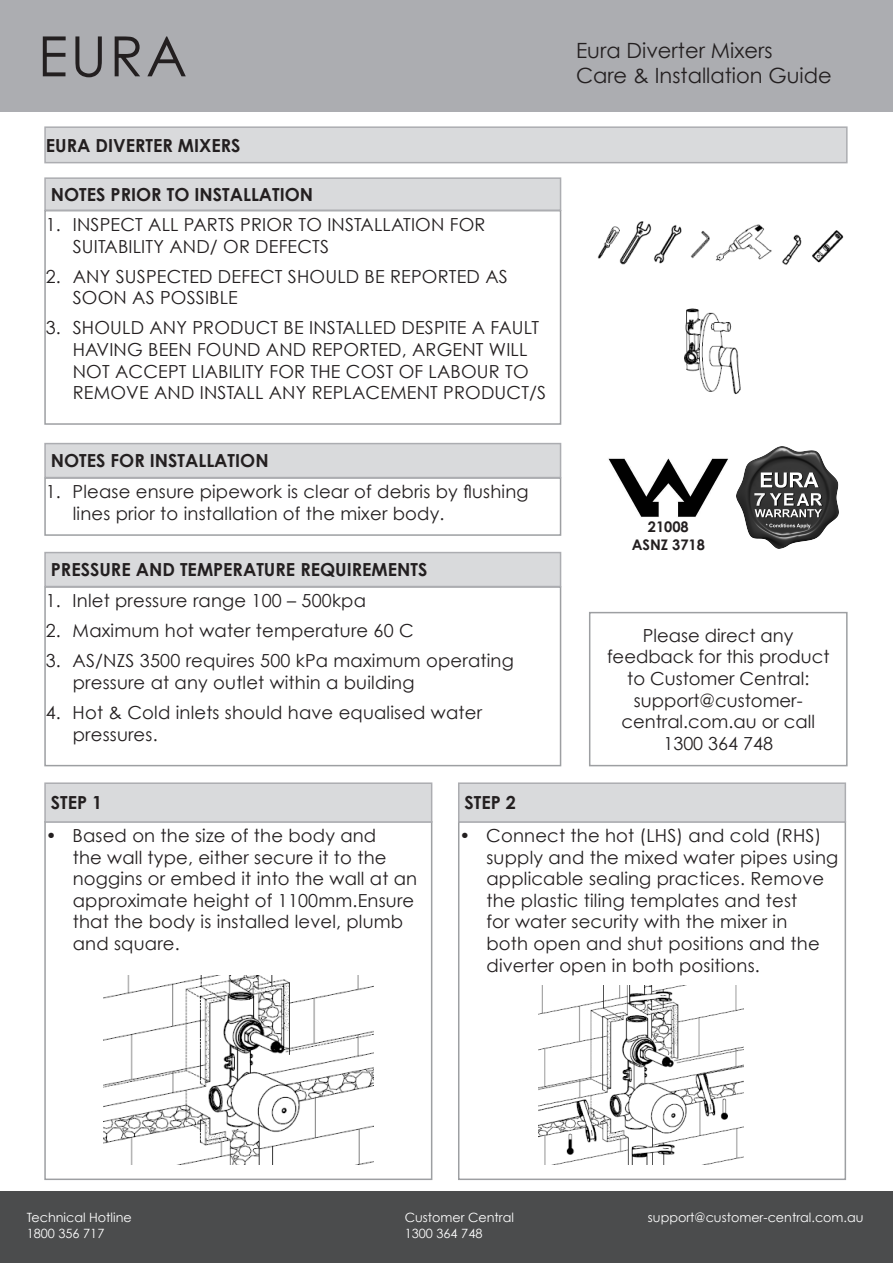
<style>
.page{position:relative;width:893px;height:1263px;background:#fff}
.page>*{position:absolute;margin:0;border:0;box-sizing:border-box;transform-origin:0 0}
.t1{font:55.5px "Century Gothic";color:#231f20}
.t2{font:21px "Century Gothic";color:#231f20}
.t3{font:18px/21.6px "Century Gothic";letter-spacing:.01em;color:#231f20}
.t4{font:700 18px "Century Gothic";color:#231f20}
.t5{font:700 14.55px "Century Gothic";color:#231f20}
.t6{font:12.75px "Century Gothic";color:#fff}
</style>
<div class="page">
<div style="left:44px;top:210px;width:517px;height:215px;border:2px solid #9d9fa2"></div>
<div style="left:45px;top:127px;width:802px;height:36px;background:#d9dadc"></div>
<div style="left:44px;top:126px;width:804px;height:37px;border:2px solid #acadb1"></div>
<div style="left:45px;top:178px;width:516px;height:32px;background:#d9dadc"></div>
<div style="left:44px;top:177px;width:517px;height:34px;border:2px solid #acadb1"></div>
<div style="left:44px;top:477px;width:517px;height:59px;border:2px solid #9d9fa2"></div>
<div style="left:45px;top:444px;width:516px;height:33px;background:#d9dadc"></div>
<div style="left:44px;top:443px;width:517px;height:35px;border:2px solid #acadb1"></div>
<div style="left:44px;top:586px;width:517px;height:180px;border:2px solid #9d9fa2"></div>
<div style="left:45px;top:553px;width:516px;height:33px;background:#d9dadc"></div>
<div style="left:44px;top:552px;width:517px;height:35px;border:2px solid #acadb1"></div>
<div style="left:44px;top:821px;width:388px;height:359px;border:2px solid #9d9fa2"></div>
<div style="left:45px;top:783px;width:387px;height:39px;background:#d9dadc"></div>
<div style="left:44px;top:782px;width:388px;height:41px;border:2px solid #acadb1"></div>
<div style="left:458px;top:821px;width:388px;height:359px;border:2px solid #9d9fa2"></div>
<div style="left:459px;top:783px;width:386px;height:39px;background:#d9dadc"></div>
<div style="left:458px;top:782px;width:388px;height:41px;border:2px solid #acadb1"></div>
<div style="left:589px;top:612px;width:259px;height:154px;border:2px solid #9d9fa2"></div>
<img style="left:597px;top:221px;width:247px;height:44px">
<img style="left:103px;top:976px;width:270px;height:188px">
<img style="left:539px;top:985px;width:205px;height:179px">
<div style="left:0;top:0;width:893px;height:111px;background:#acadb1"></div>
<div style="left:0;top:1191px;width:893px;height:72px;background:#4b4c4d"></div>
<img style="left:608px;top:458px;width:120px;height:59px">
<img style="left:684px;top:308px;width:57px;height:87px">
<img style="left:737px;top:446px;width:102px;height:103px">
<p class="t1" style="left:38px;top:22px;width:151px">EURA</p>
<p class="t4" style="left:46px;top:134px;width:196px">EURA DIVERTER MIXERS</p>
<p class="t4" style="left:51px;top:183px;width:264px">NOTES PRIOR TO INSTALLATION</p>
<p class="t3" style="left:73px;top:213px;width:414px;text-indent:-27px">1. INSPECT ALL PARTS PRIOR TO INSTALLATION FOR<br>SUITABILITY AND/ OR DEFECTS</p>
<p class="t3" style="left:73px;top:265px;width:436px;text-indent:-27px">2. ANY SUSPECTED DEFECT SHOULD BE REPORTED AS<br>SOON AS POSSIBLE</p>
<p class="t3" style="left:73px;top:317px;width:475px;text-indent:-27px">3. SHOULD ANY PRODUCT BE INSTALLED DESPITE A FAULT HAVING BEEN FOUND AND REPORTED, ARGENT WILL NOT ACCEPT LIABILITY FOR THE COST OF LABOUR TO REMOVE AND INSTALL ANY REPLACEMENT PRODUCT/S</p>
<p class="t4" style="left:51px;top:449px;width:219px">NOTES FOR INSTALLATION</p>
<p class="t3" style="left:73px;top:481px;width:457px;text-indent:-27px">1. Please ensure pipework is clear of debris by flushing lines prior to installation of the mixer body.</p>
<p class="t4" style="left:51px;top:558px;width:378px">PRESSURE AND TEMPERATURE REQUIREMENTS</p>
<p class="t3" style="left:46px;top:590px;width:322px">1. Inlet pressure range 100 – 500kpa</p>
<p class="t3" style="left:46px;top:620px;width:369px">2. Maximum hot water temperature 60 C</p>
<p class="t3" style="left:73px;top:650px;width:442px;text-indent:-27px">3. AS/NZS 3500 requires 500 kPa maximum operating pressure at any outlet within a building</p>
<p class="t3" style="left:73px;top:702px;width:411px;text-indent:-27px">4. Hot &amp; Cold inlets should have equalised water pressures.</p>
<p class="t4" style="left:51px;top:791px;width:53px">STEP 1</p>
<p class="t4" style="left:464px;top:791px;width:53px">STEP 2</p>
<p class="t2" style="left:576px;top:37px;width:198px">Eura Diverter Mixers</p>
<p class="t2" style="left:576px;top:62px;width:257px">Care &amp; Installation Guide</p>
<p class="t5" style="left:648px;top:518px;width:42px">21008</p>
<p class="t5" style="left:632px;top:535px;width:75px">ASNZ 3718</p>
<p class="t3" style="left:607px;top:624px;width:224px;text-align:center">Please direct any feedback for this product to Customer Central:</p>
<p class="t3" style="left:621px;top:689px;width:195px;text-align:center">support@customer&shy;central.com.au or call<br>1300 364 748</p>
<p class="t3" style="left:73px;top:824px;width:346px;text-indent:-27px">• Based on the size of the body and<br>the wall type, either secure it to the noggins or embed it into the wall at an approximate height of 1100mm.Ensure that the body is installed level, plumb and square.</p>
<p class="t3" style="left:486px;top:824px;width:353px;text-indent:-27px">• Connect the hot (LHS) and cold (RHS) supply and the mixed water pipes using applicable sealing practices. Remove the plastic tiling templates and test<br>for water security with the mixer in<br>both open and shut positions and the diverter open in both positions.</p>
<p class="t6" style="left:27px;top:1210px;width:107px">Technical Hotline</p>
<p class="t6" style="left:405px;top:1210px;width:111px">Customer Central</p>
<p class="t6" style="left:648px;top:1210px;width:217px">support@customer-central.com.au</p>
<p class="t6" style="left:27px;top:1225px;width:79px">1800 356 717</p>
<p class="t6" style="left:405px;top:1225px;width:79px">1300 364 748</p>
</div>
